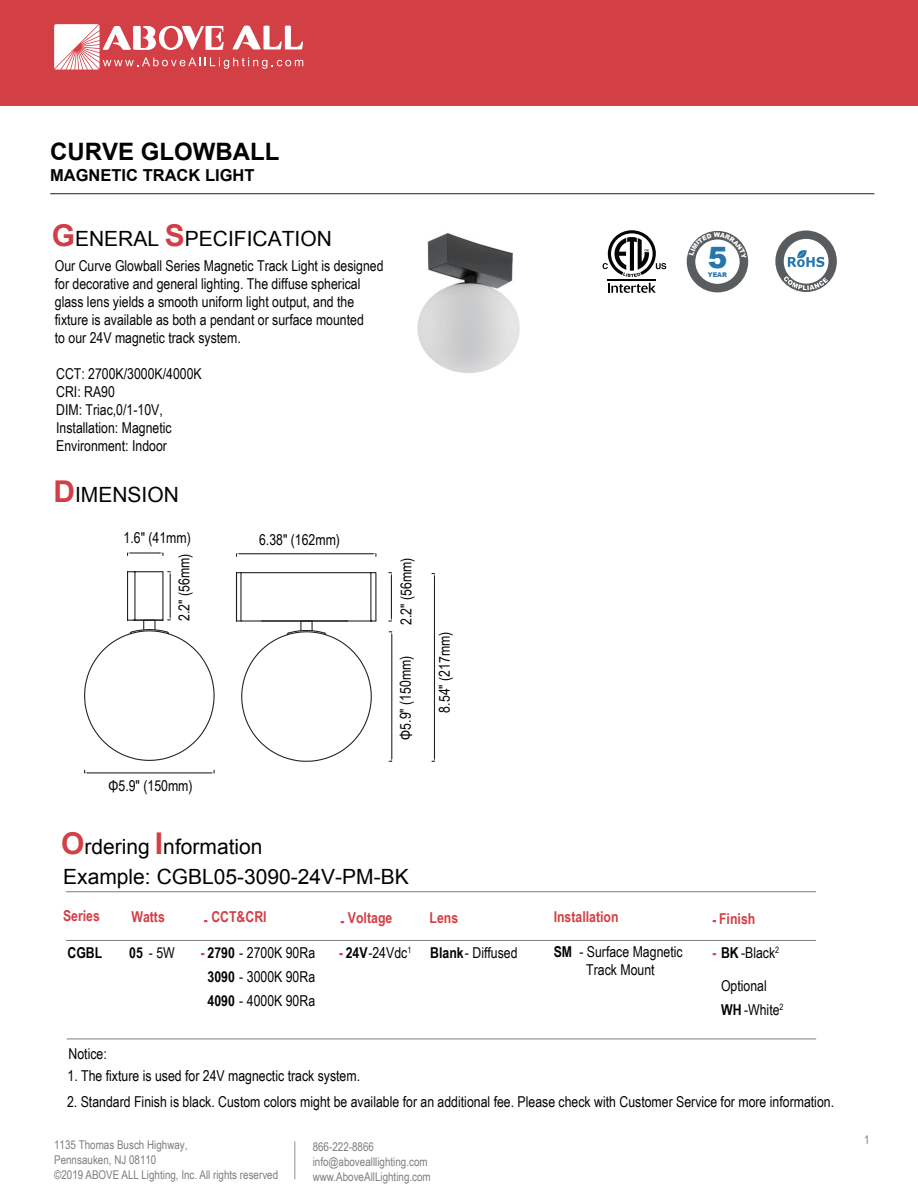
<style>
.page{position:relative;width:918px;height:1188px;background:#fff}
.page>*{position:absolute;margin:0;border:0;box-sizing:border-box;transform-origin:0 0}
.t1{font:900 29.4px "Arial";color:#2675ad}
.t2{font:700 24px "Arial";color:#030303}
.t3{font:21px/30px "Arial";color:#030303}
.t4{font:700 16.5px "Arial";color:#030303}
.t5{font:15px/18px "Arial Narrow";color:#070304}
.t6{font:15px/24px "Arial Narrow";color:#030303}
.t7{font:700 15px "Arial Narrow";color:#d23f45}
.t8{font:700 15px "Arial Narrow";color:#030303}
.t9{font:12px/15px "Arial Narrow";color:#7e7c80}
.t10{font:900 6.45px "Arial";color:#2675ad}
.t11{font:900 6.45px "Arial";color:#fff}
.s1{font-weight:700;font-size:30px;color:#d13e45}
.s2{font-weight:700;font-size:30px;color:#d23f45}
.s3{font-weight:700}
.s4{font-weight:700;color:#d23f45}
.s5{font-weight:700;color:#030303}
.s6{color:#030303}
</style>
<div class="page">
<div style="left:0;top:0;width:918px;height:105px;background:#d23f45"></div>
<svg style="left:54px;top:24px;width:249px;height:46px"></svg>
<hr style="left:294px;top:1141px;width:1px;height:38px;background:#8e9097">
<div style="left:775px;top:230px;width:62px;height:62px;background:#595c5f;border-radius:50%"></div>
<div style="left:784px;top:239px;width:44px;height:45px;background:#fff;border-radius:50%"></div>
<svg style="left:784px;top:277px;width:44px;height:13px"></svg>
<svg style="left:788px;top:250px;width:36px;height:17px"></svg>
<hr style="left:608px;top:280px;width:48px;height:1px;background:#030303">
<svg style="left:603px;top:230px;width:63px;height:47px"></svg>
<svg style="left:608px;top:283px;width:48px;height:10px"></svg>
<div style="left:687px;top:231px;width:61px;height:61px;background:#5a5d60;border-radius:50%"></div>
<div style="left:695px;top:240px;width:45px;height:44px;background:#fff;border-radius:50%"></div>
<hr style="left:50px;top:193px;width:824px;height:1px;background:#231f20">
<hr style="left:66px;top:940px;width:750px;height:1px;background:#7e7c80">
<hr style="left:66px;top:891px;width:750px;height:1px;background:#7e7c80">
<hr style="left:67px;top:1039px;width:749px;height:1px;background:#7e7c80">
<img style="left:417px;top:233px;width:103px;height:140px">
<hr style="left:434px;top:577px;width:1px;height:181px;background:#231f20">
<hr style="left:88px;top:772px;width:123px;height:1px;background:#231f20">
<hr style="left:391px;top:635px;width:1px;height:123px;background:#231f20">
<svg style="left:235px;top:572px;width:142px;height:190px"></svg>
<hr style="left:236px;top:573px;width:1px;height:48px;background:#231f20">
<hr style="left:240px;top:553px;width:133px;height:1px;background:#231f20">
<hr style="left:391px;top:576px;width:1px;height:42px;background:#231f20">
<hr style="left:131px;top:552px;width:28px;height:2px;background:#231f20">
<svg style="left:127px;top:552px;width:4px;height:4px"></svg>
<svg style="left:84px;top:571px;width:131px;height:190px"></svg>
<svg style="left:689px;top:233px;width:23px;height:22px"></svg>
<svg style="left:720px;top:233px;width:27px;height:26px"></svg>
<h2 class="t2" style="left:50px;top:135px;width:231px">CURVE GLOWBALL</h2>
<p class="t4" style="left:50px;top:164px;width:206px">MAGNETIC TRACK LIGHT</p>
<h3 class="t3" style="left:52px;top:224px;width:282px"><span class="s1">G</span>ENERAL <span class="s1">S</span>PECIFICATION</h3>
<p class="t5" style="left:55px;top:256px;width:330px">Our Curve Glowball Series Magnetic Track Light is designed for decorative and general lighting. The diffuse spherical glass lens yields a smooth uniform light output, and the fixture is available as both a pendant or surface mounted<br>to our 24V magnetic track system.</p>
<p class="t5" style="left:56px;top:364px;width:147px">CCT: 2700K/3000K/4000K<br>CRI: RA90<br>DIM: Triac,0/1-10V,<br>Installation: Magnetic<br>Environment: Indoor</p>
<h3 class="t3" style="left:53px;top:480px;width:127px"><span class="s1">D</span>IMENSION</h3>
<p class="t6" style="left:124px;top:525px;width:69px">1.6" (41mm)</p>
<p class="t6" style="left:259px;top:527px;width:82px">6.38" (162mm)</p>
<p class="t6" style="left:172px;top:621px;width:69px;rotate:-90deg">2.2" (56mm)</p>
<p class="t6" style="left:109px;top:773px;width:86px">Φ5.9" (150mm)</p>
<p class="t6" style="left:394px;top:625px;width:69px;rotate:-90deg">2.2" (56mm)</p>
<p class="t6" style="left:393px;top:740px;width:86px;rotate:-90deg">Φ5.9" (150mm)</p>
<h3 class="t3" style="left:61px;top:832px;width:349px"><span class="s2">O</span>rdering <span class="s2">I</span>nformation<br>Example: CGBL05-3090-24V-PM-BK</h3>
<p class="t6" style="left:432px;top:713px;width:82px;rotate:-90deg">8.54" (217mm)</p>
<p class="t11" style="left:714px;top:230px;width:8px">W</p>
<h1 class="t1" style="left:708px;top:236px;width:21px">5</h1>
<p class="t10" style="left:708px;top:270px;width:21px">YEAR</p>
<p class="t7" style="left:63px;top:905px;width:38px">Series</p>
<p class="t8" style="left:68px;top:941px;width:36px">CGBL</p>
<p class="t7" style="left:131px;top:905px;width:35px">Watts</p>
<p class="t6" style="left:129px;top:940px;width:47px"><span class="s3">05</span> - 5W</p>
<p class="t6" style="left:69px;top:1042px;width:40px">Notice:</p>
<p class="t7" style="left:211px;top:905px;width:57px">CCT&amp;CRI</p>
<p class="t7" style="left:204px;top:908px;width:6px">-</p>
<p class="t7" style="left:554px;top:906px;width:66px">Installation</p>
<p class="t7" style="left:430px;top:906px;width:30px">Lens</p>
<p class="t7" style="left:348px;top:907px;width:46px">Voltage</p>
<p class="t7" style="left:712px;top:908px;width:44px">- Finish</p>
<p class="t7" style="left:341px;top:910px;width:6px">-</p>
<p class="t6" style="left:201px;top:940px;width:116px"><span class="s4">-</span> <span class="s3">2790</span> - 2700K 90Ra</p>
<p class="t6" style="left:208px;top:964px;width:109px"><span class="s3">3090</span> - 3000K 90Ra<br><span class="s3">4090</span> - 4000K 90Ra</p>
<p class="t6" style="left:339px;top:940px;width:74px"><span class="s4">-</span> <span class="s3">24V</span> -24Vdc<sup>1</sup></p>
<p class="t5" style="left:430px;top:943px;width:89px"><span class="s5">Blank</span><span class="s6">-</span> Diffused</p>
<p class="t8" style="left:554px;top:940px;width:20px">SM</p>
<p class="t5" style="left:586px;top:942px;width:98px;text-indent:-7px"><span class="s6">- Surface</span> Magnetic<br>Track Mount</p>
<p class="t6" style="left:712px;top:940px;width:68px"><span class="s4">-</span> <span class="s3">BK</span> -Black<sup>2</sup></p>
<p class="t6" style="left:721px;top:973px;width:47px">Optional</p>
<p class="t6" style="left:721px;top:997px;width:64px"><span class="s3">WH</span> -White<sup>2</sup></p>
<p class="t6" style="left:68px;top:1063px;width:294px">1. The fixture is used for 24V magnectic track system.</p>
<p class="t6" style="left:67px;top:1089px;width:769px">2. Standard Finish is black. Custom colors might be available for an additional fee. Please check with Customer Service for more information.</p>
<p class="t9" style="left:54px;top:1137px;width:135px;line-height:14.4px">1135 Thomas Busch Highway,<br>Pennsauken, NJ 08110</p>
<p class="t9" style="left:54px;top:1167px;width:226px">©2019 ABOVE ALL Lighting, Inc. All rights reserved</p>
<p class="t9" style="left:313px;top:1139px;width:120px">866-222-8866 info@abovealllighting.com www.AboveAllLighting.com</p>
<p class="t9" style="left:864px;top:1132px;width:7px">1</p>
</div>
